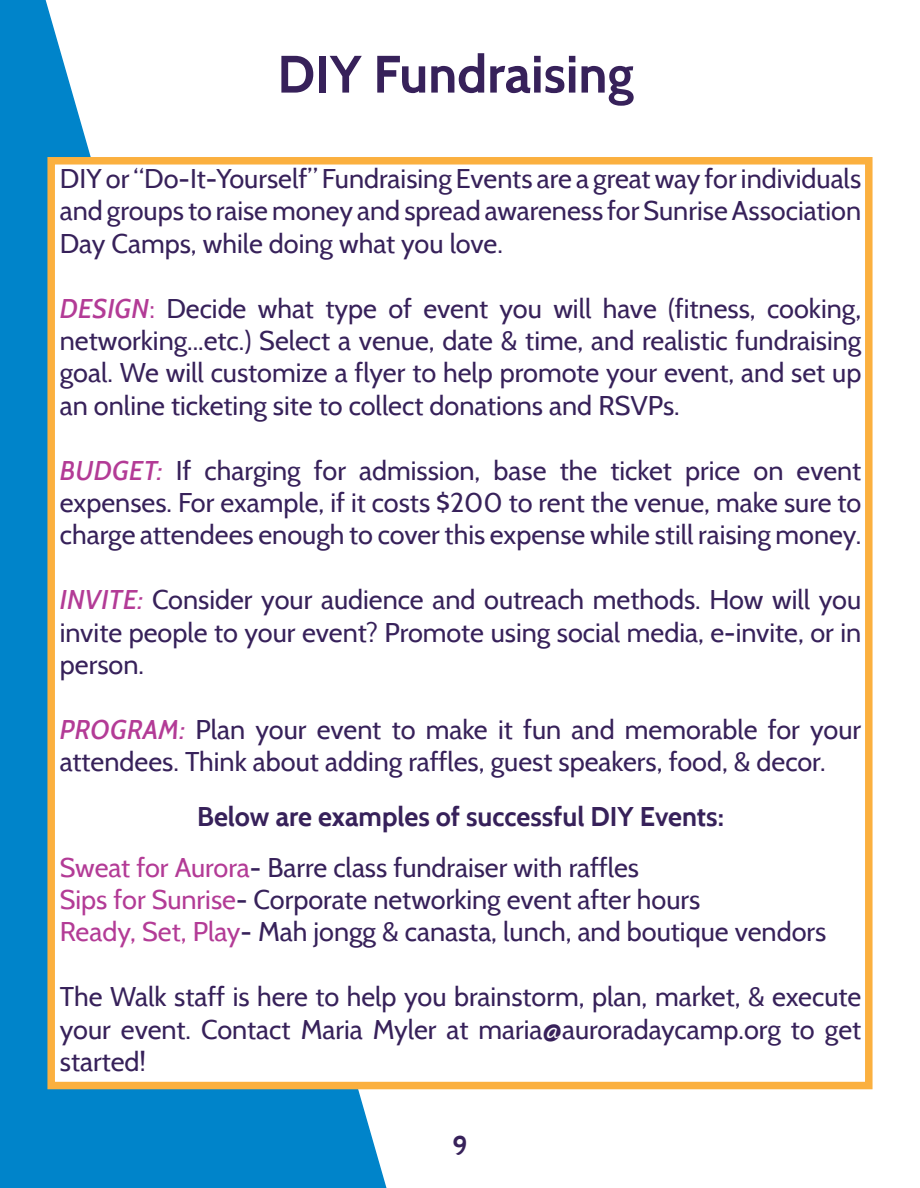
<style>
.page{position:relative;width:920px;height:1188px;background:#fff}
.page>*{position:absolute;margin:0;border:0;box-sizing:border-box;transform-origin:0 0}
.t1{font:700 52.5px "Cabin";color:#37215a}
.t2{font:27px/32.4px "Cabin";color:#37215a;text-align:justify}
.t3{font:700 27px/50.4px "Cabin";color:#37215a}
.s1{font-weight:500;font-style:italic;color:#b33b96}
.s2{color:#b33b96}
.s3{font-weight:400;color:#b33b96}
.s4{font-weight:400}
</style>
<div class="page">
<svg style="left:0;top:0;width:399px;height:1188px"></svg>
<div style="left:47px;top:157px;width:825px;height:932px;background:#fff;border:8px solid #fbb03f"></div>
<h1 class="t1" style="left:277px;top:42px;width:358px">DIY Fundraising</h1>
<p class="t2" style="left:60px;top:162px;width:802px">DIY or “Do-It-Yourself” Fundraising Events are a great way for individuals and groups to raise money and spread awareness for Sunrise Association Day Camps, while doing what you love.</p>
<p class="t2" style="left:60px;top:292px;width:803px"><span class="s1">DESIGN</span><span class="s2">:</span> Decide what type of event you will have (fitness, cooking, networking...etc.) Select a venue, date &amp; time, and realistic fundraising goal. We will customize a flyer to help promote your event, and set up an online ticketing site to collect donations and RSVPs.</p>
<p class="t2" style="left:60px;top:454px;width:803px"><span class="s1">BUDGET:</span> If charging for admission, base the ticket price on event expenses. For example, if it costs $200 to rent the venue, make sure to charge attendees enough to cover this expense while still raising money.</p>
<p class="t2" style="left:60px;top:583px;width:803px"><span class="s1">INVITE:</span> Consider your audience and outreach methods. How will you invite people to your event? Promote using social media, e-invite, or in person.</p>
<p class="t2" style="left:60px;top:713px;width:803px"><span class="s1">PROGRAM:</span> Plan your event to make it fun and memorable for your attendees. Think about adding raffles, guest speakers, food, &amp; decor.</p>
<p class="t3" style="left:60px;top:791px;width:665px;text-indent:137px">Below are examples of successful DIY Events:<br><span class="s3">Sweat for Aurora</span><span class="s4">- Barre class fundraiser with raffles</span></p>
<p class="t2" style="left:60px;top:883px;width:768px"><span class="s2">Sips for Sunrise</span>- Corporate networking event after hours<br><span class="s2">Ready, Set, Play</span>- Mah jongg &amp; canasta, lunch, and boutique vendors</p>
<p class="t2" style="left:60px;top:980px;width:803px">The Walk staff is here to help you brainstorm, plan, market, &amp; execute your event. Contact Maria Myler at maria@auroradaycamp.org to get started!</p>
<p class="t3" style="left:452px;top:1120px;width:17px">9</p>
</div>
